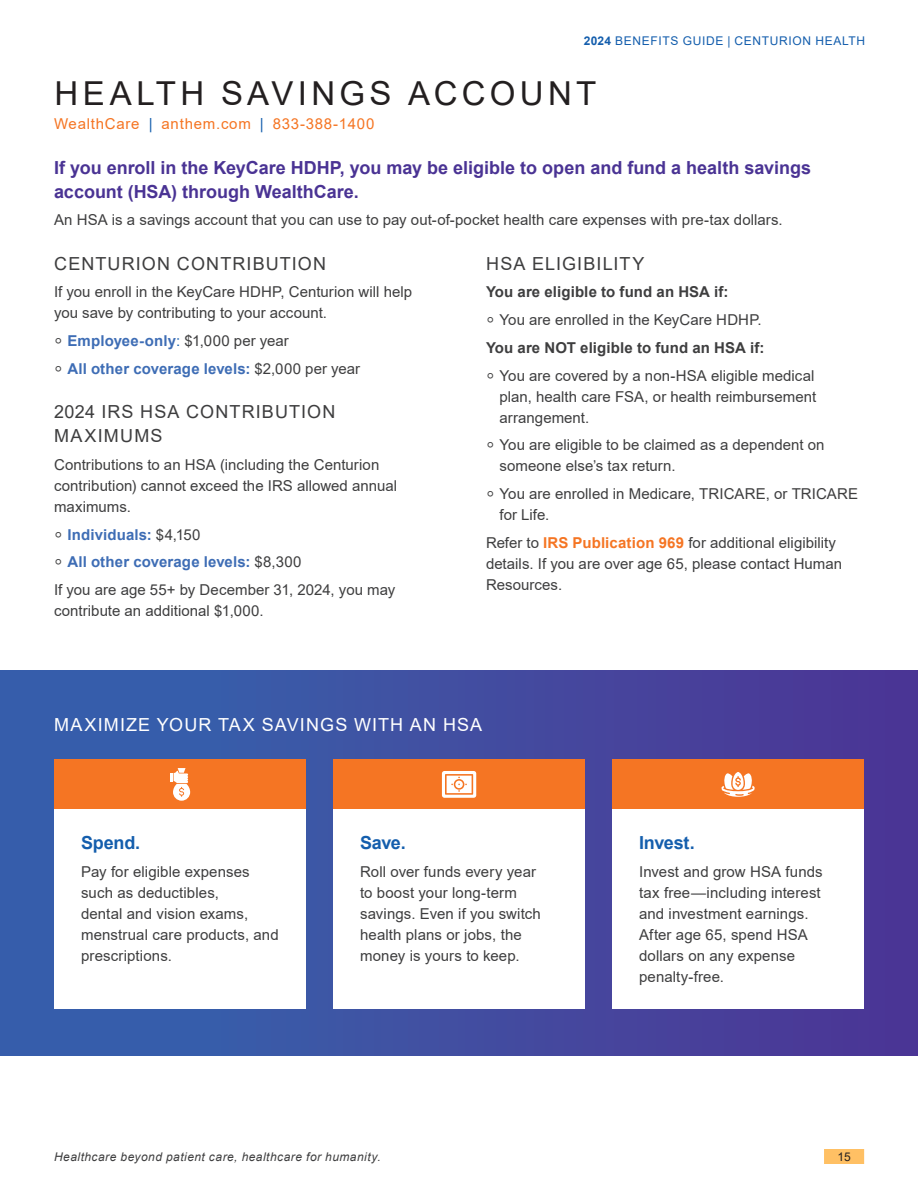
<style>
.page{position:relative;width:918px;height:1188px;background:#fff}
.page>*{position:absolute;margin:0;border:0;box-sizing:border-box;transform-origin:0 0}
.t1{font:33px "Arial";letter-spacing:.13em;color:#231f20}
.Intro_Sentence{font:700 18px/24px "Arial";color:#4a3394}
.Subhead{font:18px/24px "Arial";letter-spacing:.06em;color:#3e3e3f}
.Subhead-2{font:18px "Arial";letter-spacing:.06em;color:#fff}
.Callout_Subhead{font:700 18px "Arial";letter-spacing:-.01em;color:#145ead}
.Callout_Body_Copy{font:15px/21px "Arial";letter-spacing:.005em;color:#3e3e3f}
.Body_Copy{font:15px/21px "Arial";letter-spacing:.005em;color:#3e3e3f}
.t2{font:700 15px "Arial";letter-spacing:.01em;color:#3e6db5}
.List_Intro{font:700 15px "Arial";letter-spacing:.005em;color:#3e3e3f}
.Carrier_Info{font:15px "Arial";letter-spacing:.05em;color:#f57523}
.t3{font:italic 12px "Arial";letter-spacing:.04em;color:#3e3e3f}
.t4{font:12px "Arial";letter-spacing:.055em;color:#145ead}
.t5{font:12px "Arial";color:#231f20}
.s1{font-weight:700}
.s2{color:#145ead}
.s3{font-family:"Noto Sans";font-weight:400;color:#3e3e3f}
.s4{font-weight:400;color:#145ead}
.s5{font-weight:400;color:#3e3e3f}
.s6{font-family:"Noto Sans"}
.s7{font-weight:700;color:#f57523}
</style>
<div class="page">
<div style="left:824px;top:1149px;width:40px;height:15px;background:#ffc064"></div>
<div style="left:0;top:671px;width:918px;height:384px;background:linear-gradient(to right,#3665ac,#4f3693)"></div>
<div style="left:333px;top:809px;width:252px;height:200px;background:#fff"></div>
<div style="left:333px;top:760px;width:252px;height:49px;background:#f57523"></div>
<div style="left:612px;top:809px;width:252px;height:200px;background:#fff"></div>
<div style="left:612px;top:760px;width:252px;height:49px;background:#f57523"></div>
<div style="left:54px;top:809px;width:252px;height:200px;background:#fff"></div>
<div style="left:54px;top:760px;width:252px;height:49px;background:#f57523"></div>
<svg style="left:722px;top:772px;width:33px;height:25px"></svg>
<svg style="left:170px;top:768px;width:20px;height:33px"></svg>
<svg style="left:442px;top:771px;width:34px;height:27px"></svg>
<p class="t4" style="left:584px;top:32px;width:283px"><span class="s1">2024</span> BENEFITS GUIDE | CENTURION HEALTH</p>
<p class="t1" style="left:55px;top:70px;width:543px">HEALTH SAVINGS ACCOUNT</p>
<p class="Carrier_Info" style="left:54px;top:114px;width:322px">WealthCare <span class="s2">|</span> anthem.com <span class="s2">|</span> 833-388-1400</p>
<p class="Intro_Sentence" style="left:54px;top:156px;width:759px">If you enroll in the KeyCare HDHP, you may be eligible to open and fund a health savings account (HSA) through WealthCare.</p>
<p class="Body_Copy" style="left:54px;top:210px;width:730px">An HSA is a savings account that you can use to pay out-of-pocket health care expenses with pre-tax dollars.</p>
<p class="Subhead" style="left:54px;top:251px;width:273px">CENTURION CONTRIBUTION</p>
<p class="Body_Copy" style="left:54px;top:282px;width:360px">If you enroll in the KeyCare HDHP, Centurion will help you save by contributing to your account.</p>
<p class="t2" style="left:54px;top:330px;width:236px"><span class="s3">⸰</span> Employee-only<span class="s4">:</span> <span class="s5">$1,000 per year</span></p>
<p class="t2" style="left:54px;top:358px;width:308px"><span class="s3">⸰</span> All other coverage levels: <span class="s5">$2,000 per year</span></p>
<p class="Subhead" style="left:54px;top:400px;width:283px">2024 IRS HSA CONTRIBUTION<br>MAXIMUMS</p>
<p class="Body_Copy" style="left:54px;top:454px;width:345px">Contributions to an HSA (including the Centurion contribution) cannot exceed the IRS allowed annual maximums.</p>
<p class="t2" style="left:54px;top:524px;width:148px"><span class="s3">⸰</span> Individuals: <span class="s5">$4,150</span></p>
<p class="t2" style="left:54px;top:552px;width:249px"><span class="s3">⸰</span> All other coverage levels: <span class="s5">$8,300</span></p>
<p class="Body_Copy" style="left:54px;top:579px;width:343px">If you are age 55+ by December 31, 2024, you may contribute an additional $1,000.</p>
<p class="Subhead" style="left:486px;top:251px;width:160px">HSA ELIGIBILITY</p>
<p class="List_Intro" style="left:486px;top:282px;width:244px">You are eligible to fund an HSA if:</p>
<p class="Callout_Body_Copy" style="left:486px;top:309px;width:277px"><span class="s6">⸰</span> You are enrolled in the KeyCare HDHP.</p>
<p class="List_Intro" style="left:486px;top:337px;width:280px">You are NOT eligible to fund an HSA if:</p>
<p class="Callout_Body_Copy" style="left:500px;top:365px;width:318px;text-indent:-14px"><span class="s6">⸰</span> You are covered by a non-HSA eligible medical plan, health care FSA, or health reimbursement arrangement.</p>
<p class="Callout_Body_Copy" style="left:500px;top:435px;width:327px;text-indent:-14px"><span class="s6">⸰</span> You are eligible to be claimed as a dependent on someone else’s tax return.</p>
<p class="Callout_Body_Copy" style="left:500px;top:483px;width:360px;text-indent:-14px"><span class="s6">⸰</span> You are enrolled in Medicare, TRICARE, or TRICARE for Life.</p>
<p class="Body_Copy" style="left:486px;top:532px;width:358px">Refer to <span class="s7">IRS Publication 969</span> for additional eligibility details. If you are over age 65, please contact Human<br>Resources.</p>
<p class="Subhead-2" style="left:54px;top:712px;width:429px">MAXIMIZE YOUR TAX SAVINGS WITH AN HSA</p>
<p class="Callout_Subhead" style="left:81px;top:830px;width:61px">Spend.</p>
<p class="Callout_Body_Copy" style="left:81px;top:861px;width:199px">Pay for eligible expenses such as deductibles,<br>dental and vision exams, menstrual care products, and prescriptions.</p>
<p class="Callout_Subhead" style="left:360px;top:830px;width:47px">Save.</p>
<p class="Callout_Body_Copy" style="left:360px;top:861px;width:182px">Roll over funds every year to boost your long-term savings. Even if you switch health plans or jobs, the money is yours to keep.</p>
<p class="Callout_Subhead" style="left:639px;top:830px;width:57px">Invest.</p>
<p class="Callout_Body_Copy" style="left:639px;top:861px;width:185px">Invest and grow HSA funds tax free—including interest and investment earnings.<br>After age 65, spend HSA dollars on any expense penalty-free.</p>
<p class="t3" style="left:54px;top:1149px;width:328px">Healthcare beyond patient care, healthcare for humanity.</p>
<p class="t5" style="left:837px;top:1148px;width:15px">15</p>
</div>
